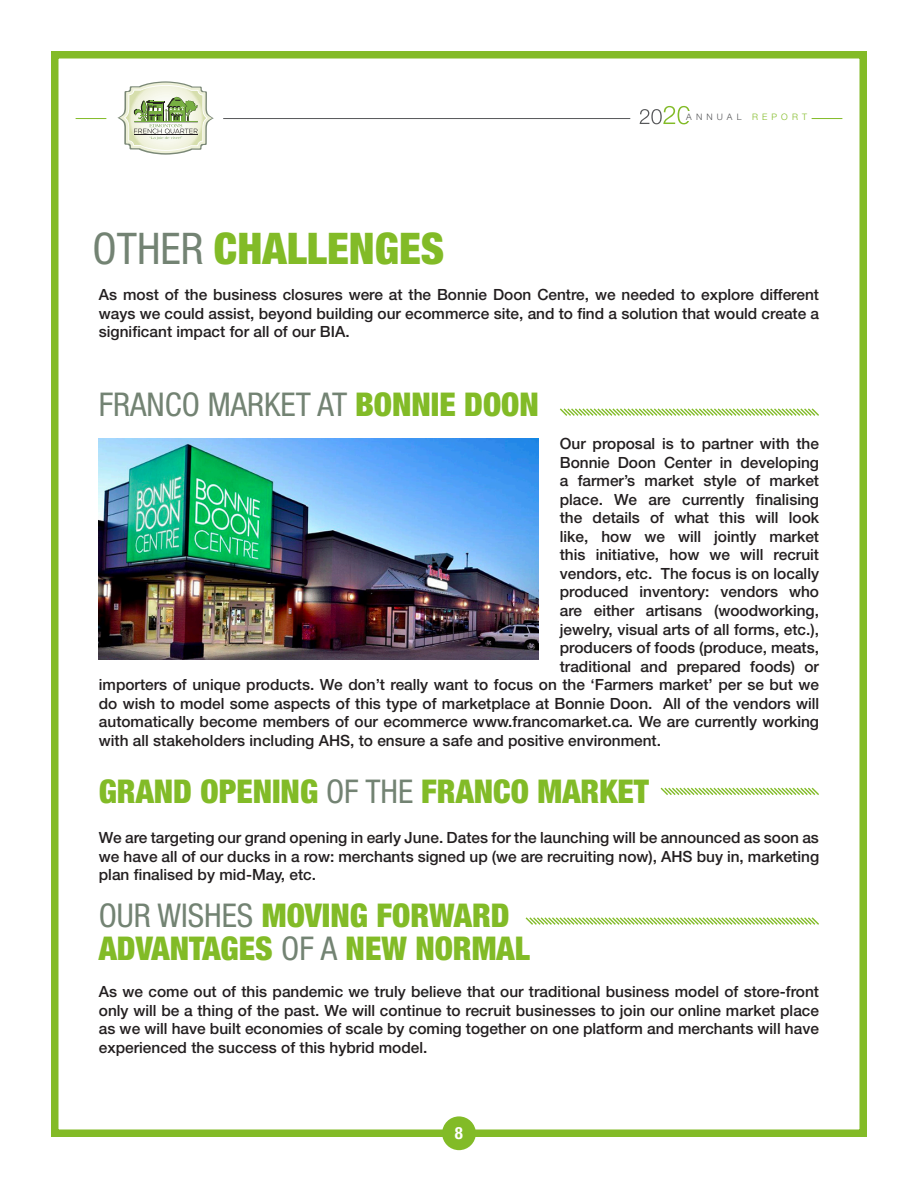
<style>
.page{position:relative;width:918px;height:1188px;background:#fff}
.page>*{position:absolute;margin:0;border:0;box-sizing:border-box;transform-origin:0 0}
.t1{font:900 condensed 43.65px "Helvetica Neue LT Std";color:#82bb27}
.t2{font:900 condensed 32.7px "Helvetica Neue LT Std";color:#82bb27}
.t3{font:condensed 32.7px "Helvetica Neue LT Std";color:#738373}
.t4{font:700 condensed 16.8px "Helvetica Neue LT Std";color:#fff}
.t5{font:500 15.45px/18.6px "Helvetica Neue LT Std";color:#231f20;text-align:justify}
.t6{font:300 8.85px "Helvetica Neue LT Std";letter-spacing:.46em;color:#57585a}
.s1{font-weight:400;color:#738373}
.s2{color:#82bb27}
.s3{font-weight:900;color:#82bb27}
</style>
<div class="page">
<hr style="left:223px;top:118px;width:407px;height:1px;background:#57585a">
<hr style="left:812px;top:118px;width:30px;height:1px;background:#82bb27">
<hr style="left:76px;top:118px;width:30px;height:1px;background:#82bb27">
<svg style="left:117px;top:81px;width:97px;height:74px"></svg>
<svg style="left:640px;top:106px;width:50px;height:18px"></svg>
<div style="left:51px;top:51px;width:816px;height:1086px;border:8px solid #83bb27"></div>
<div style="left:442px;top:1116px;width:34px;height:34px;background:#82bb27;border-radius:50%"></div>
<img style="left:99px;top:438px;width:440px;height:222px">
<svg style="left:560px;top:408px;width:259px;height:8px"></svg>
<svg style="left:660px;top:787px;width:159px;height:8px"></svg>
<svg style="left:525px;top:917px;width:294px;height:8px"></svg>
<p class="t1" style="left:93px;top:222px;width:353px"><span class="s1">OTHER</span> CHALLENGES</p>
<p class="t6" style="left:686px;top:111px;width:122px">ANNUAL <span class="s2">REPORT</span></p>
<p class="t5" style="left:99px;top:285px;width:722px">As most of the business closures were at the Bonnie Doon Centre, we needed to explore different ways we could assist, beyond building our ecommerce site, and to find a solution that would create a significant impact for all of our BIA.</p>
<p class="t3" style="left:99px;top:385px;width:442px">FRANCO MARKET AT <span class="s3">BONNIE DOON</span></p>
<p class="t5" style="left:560px;top:434px;width:261px">Our proposal is to partner with the</p>
<p class="t5" style="left:560px;top:453px;width:261px">Bonnie Doon Center in developing</p>
<p class="t5" style="left:560px;top:471px;width:261px">a farmer’s market style of market</p>
<p class="t5" style="left:560px;top:490px;width:261px">place. We are currently finalising</p>
<p class="t5" style="left:560px;top:508px;width:261px">the details of what this will look</p>
<p class="t5" style="left:560px;top:527px;width:261px">like, how we will jointly market</p>
<p class="t5" style="left:560px;top:545px;width:261px">this initiative, how we will recruit</p>
<p class="t5" style="left:560px;top:564px;width:261px">vendors, etc. The focus is on locally</p>
<p class="t5" style="left:560px;top:583px;width:261px">produced inventory: vendors who</p>
<p class="t5" style="left:560px;top:601px;width:261px">are either artisans (woodworking,</p>
<p class="t5" style="left:560px;top:620px;width:261px">jewelry, visual arts of all forms, etc.),</p>
<p class="t5" style="left:560px;top:638px;width:261px">producers of foods (produce, meats,</p>
<p class="t5" style="left:560px;top:657px;width:261px">traditional and prepared foods) or</p>
<p class="t5" style="left:99px;top:675px;width:722px">importers of unique products. We don’t really want to focus on the ‘Farmers market’ per se but we</p>
<p class="t5" style="left:99px;top:694px;width:722px">do wish to model some aspects of this type of marketplace at Bonnie Doon. All of the vendors will</p>
<p class="t5" style="left:99px;top:712px;width:722px">automatically become members of our ecommerce www.francomarket.ca. We are currently working</p>
<p class="t5" style="left:99px;top:731px;width:564px">with all stakeholders including AHS, to ensure a safe and positive environment.</p>
<p class="t2" style="left:99px;top:771px;width:552px">GRAND OPENING <span class="s1">OF THE</span> FRANCO MARKET</p>
<p class="t5" style="left:99px;top:828px;width:722px">We are targeting our grand opening in early June. Dates for the launching will be announced as soon as we have all of our ducks in a row: merchants signed up (we are recruiting now), AHS buy in, marketing plan finalised by mid-May, etc.</p>
<p class="t2" style="left:99px;top:895px;width:413px"><span class="s1">OUR WISHES</span> MOVING FORWARD</p>
<p class="t2" style="left:99px;top:928px;width:433px">ADVANTAGES <span class="s1">OF A</span> NEW NORMAL</p>
<p class="t5" style="left:99px;top:982px;width:722px">As we come out of this pandemic we truly believe that our traditional business model of store-front only will be a thing of the past. We will continue to recruit businesses to join our online market place as we will have built economies of scale by coming together on one platform and merchants will have experienced the success of this hybrid model.</p>
<p class="t4" style="left:455px;top:1123px;width:10px">8</p>
</div>
